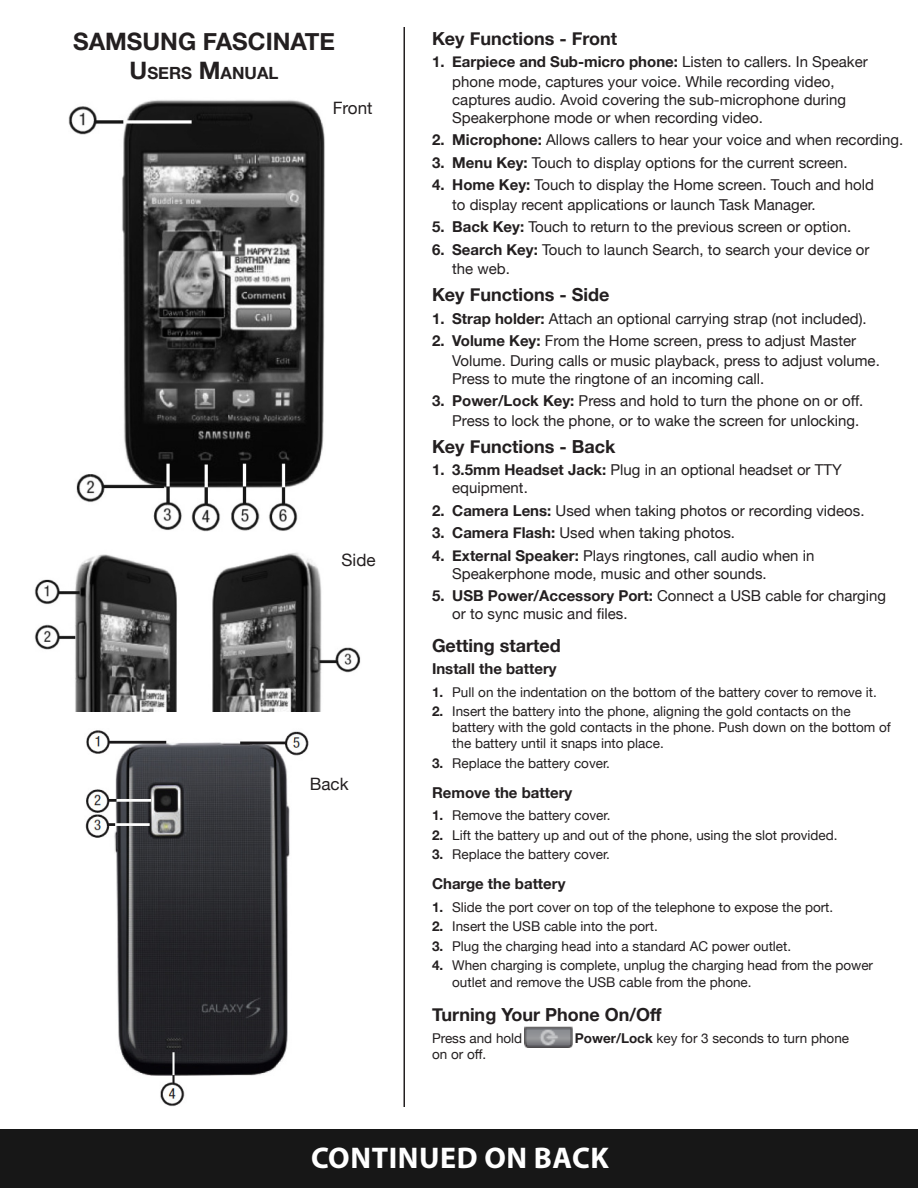
<style>
.page{position:relative;width:918px;height:1188px;background:#fff}
.page>*{position:absolute;margin:0;border:0;box-sizing:border-box;transform-origin:0 0}
.t1{font:700 30px "Myriad Pro";letter-spacing:.02em;color:#fff}
.t2{font:700 24px "Helvetica Neue";color:#231f20}
.t3{font:700 18px "Helvetica Neue";color:#231f20}
.t4{font:17.1px "Helvetica Neue";color:#231f20}
.t5{font:700 16.8px "Helvetica Neue";color:#231f20}
.t6{font:15px/19.5px "Helvetica Neue";color:#231f20}
.t7{font:700 15px "Helvetica Neue";color:#231f20}
.t8{font:13.5px/16.2px "Helvetica Neue";color:#231f20}
.s1{font-size:24px}
.s2{font-weight:700}
</style>
<div class="page">
<div style="left:0;top:1129px;width:918px;height:59px;background:#171717"></div>
<hr style="left:404px;top:27px;width:1px;height:1080px;background:#231f20">
<img style="left:68px;top:100px;width:257px;height:432px">
<img style="left:34px;top:553px;width:327px;height:159px">
<img style="left:85px;top:730px;width:224px;height:377px">
<img style="left:525px;top:1026px;width:48px;height:21px">
<p class="t2" style="left:73px;top:23px;width:263px">SAMSUNG FASCINATE</p>
<p class="t5" style="left:130px;top:60px;width:150px"><span class="s1">U</span>SERS <span class="s1">M</span>ANUAL</p>
<p class="t4" style="left:333px;top:96px;width:41px">Front</p>
<p class="t4" style="left:342px;top:548px;width:36px">Side</p>
<p class="t4" style="left:310px;top:771px;width:40px">Back</p>
<p class="t3" style="left:432px;top:24px;width:187px">Key Functions - Front</p>
<p class="t6" style="left:452px;top:53px;width:417px;text-indent:-20px"><span class="s2">1. Earpiece and Sub-micro phone:</span> Listen to callers. In Speaker phone mode, captures your voice. While recording video,</p>
<p class="t6" style="left:452px;top:91px;width:396px;line-height:18px">captures audio. Avoid covering the sub-microphone during<br>Speakerphone mode or when recording video.</p>
<p class="t6" style="left:432px;top:131px;width:473px"><span class="s2">2. Microphone:</span> Allows callers to hear your voice and when recording.</p>
<p class="t6" style="left:432px;top:153px;width:417px"><span class="s2">3. Menu Key:</span> Touch to display options for the current screen.</p>
<p class="t6" style="left:452px;top:176px;width:423px;text-indent:-20px"><span class="s2">4. Home Key:</span> Touch to display the Home screen. Touch and hold to display recent applications or launch Task Manager.</p>
<p class="t6" style="left:432px;top:218px;width:421px"><span class="s2">5. Back Key:</span> Touch to return to the previous screen or option.</p>
<p class="t6" style="left:452px;top:240px;width:419px;text-indent:-20px"><span class="s2">6. Search Key:</span> Touch to launch Search, to search your device or the web.</p>
<p class="t3" style="left:432px;top:281px;width:179px">Key Functions - Side</p>
<p class="t6" style="left:432px;top:309px;width:436px"><span class="s2">1. Strap holder:</span> Attach an optional carrying strap (not included).</p>
<p class="t6" style="left:452px;top:332px;width:429px;text-indent:-20px"><span class="s2">2. Volume Key:</span> From the Home screen, press to adjust Master<br>Volume. During calls or music playback, press to adjust volume.</p>
<p class="t6" style="left:452px;top:369px;width:314px">Press to mute the ringtone of an incoming call.</p>
<p class="t6" style="left:432px;top:392px;width:433px;text-align:right"><span class="s2">3. Power/Lock Key:</span> Press and hold to turn the phone on or off.<br>Press to lock the phone, or to wake the screen for unlocking.</p>
<p class="t3" style="left:432px;top:432px;width:185px">Key Functions - Back</p>
<p class="t6" style="left:452px;top:462px;width:391px;line-height:18px;text-indent:-20px"><span class="s2">1. 3.5mm Headset Jack:</span> Plug in an optional headset or TTY equipment.</p>
<p class="t6" style="left:432px;top:501px;width:434px"><span class="s2">2. Camera Lens:</span> Used when taking photos or recording videos.</p>
<p class="t6" style="left:432px;top:524px;width:305px"><span class="s2">3. Camera Flash:</span> Used when taking photos.</p>
<p class="t6" style="left:452px;top:547px;width:364px;line-height:18px;text-indent:-20px"><span class="s2">4. External Speaker:</span> Plays ringtones, call audio when in<br>Speakerphone mode, music and other sounds.</p>
<p class="t6" style="left:452px;top:588px;width:435px;line-height:18px;text-indent:-20px"><span class="s2">5. USB Power/Accessory Port:</span> Connect a USB cable for charging or to sync music and files.</p>
<p class="t3" style="left:432px;top:631px;width:130px">Getting started</p>
<p class="t7" style="left:432px;top:657px;width:126px">Install the battery</p>
<p class="t8" style="left:432px;top:684px;width:446px"><span class="s2">1.</span> Pull on the indentation on the bottom of the battery cover to remove it.</p>
<p class="t8" style="left:452px;top:704px;width:440px;text-indent:-20px"><span class="s2">2.</span> Insert the battery into the phone, aligning the gold contacts on the battery with the gold contacts in the phone. Push down on the bottom of the battery until it snaps into place.</p>
<p class="t8" style="left:432px;top:756px;width:180px"><span class="s2">3.</span> Replace the battery cover.</p>
<p class="t7" style="left:432px;top:781px;width:142px">Remove the battery</p>
<p class="t8" style="left:432px;top:808px;width:180px"><span class="s2">1.</span> Remove the battery cover.</p>
<p class="t8" style="left:432px;top:828px;width:407px"><span class="s2">2.</span> Lift the battery up and out of the phone, using the slot provided.</p>
<p class="t8" style="left:432px;top:847px;width:180px"><span class="s2">3.</span> Replace the battery cover.</p>
<p class="t7" style="left:432px;top:872px;width:135px">Charge the battery</p>
<p class="t8" style="left:432px;top:900px;width:403px"><span class="s2">1.</span> Slide the port cover on top of the telephone to expose the port.</p>
<p class="t8" style="left:432px;top:919px;width:227px"><span class="s2">2.</span> Insert the USB cable into the port.</p>
<p class="t8" style="left:432px;top:939px;width:361px"><span class="s2">3.</span> Plug the charging head into a standard AC power outlet.</p>
<p class="t8" style="left:452px;top:958px;width:422px;text-indent:-20px"><span class="s2">4.</span> When charging is complete, unplug the charging head from the power outlet and remove the USB cable from the phone.</p>
<p class="t3" style="left:432px;top:1000px;width:231px">Turning Your Phone On/Off</p>
<p class="t8" style="left:432px;top:1031px;width:92px">Press and hold</p>
<p class="t8" style="left:575px;top:1031px;width:276px"><span class="s2">Power/Lock</span> key for 3 seconds to turn phone</p>
<p class="t8" style="left:432px;top:1047px;width:56px">on or off.</p>
<p class="t1" style="left:311px;top:1138px;width:299px">CONTINUED ON BACK</p>
</div>
